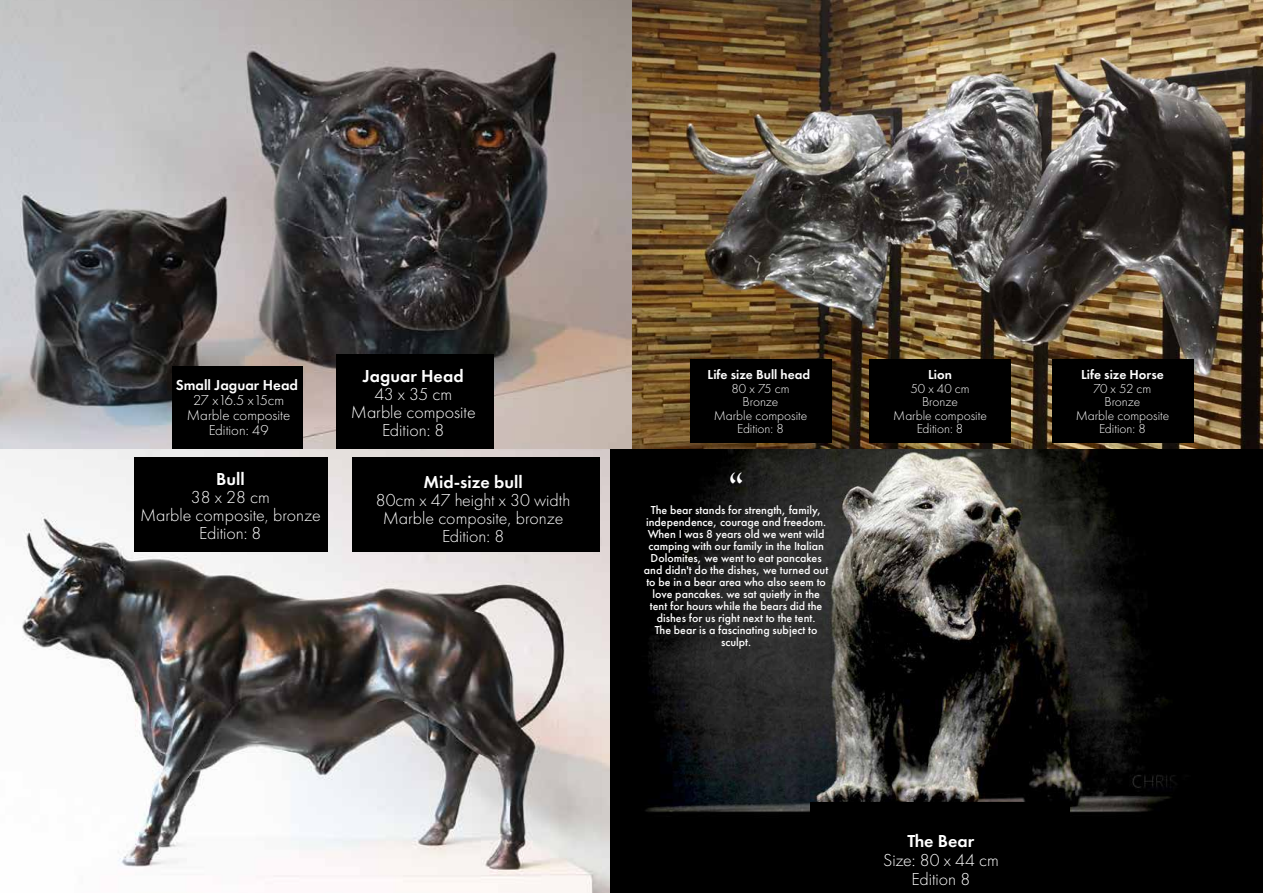
<style>
.page{position:relative;width:1263px;height:893px;background:#fff}
.page>*{position:absolute;margin:0;border:0;box-sizing:border-box;transform-origin:0 0}
.t1{font:40.95px "Goudy Old Style T";color:#fff}
.t2{font:300 18px/18px "Futura PT";color:#fff;text-align:center}
.t3{font:600 18px "Futura PT";color:#fff}
.t4{font:300 14.85px/14.9px "Futura PT";color:#fff;text-align:center}
.t5{font:600 14.85px "Futura PT";color:#fff}
.t6{font:300 13.5px/13.5px "Futura PT";color:#fff;text-align:center}
.t7{font:600 13.5px "Futura PT";color:#fff}
.t8{font:500 12px/12px "Futura PT";color:#fff;text-align:center}
</style>
<div class="page">
<img style="left:0;top:448px;width:611px;height:445px">
<img style="left:611px;top:448px;width:652px;height:445px">
<img style="left:0;top:0;width:1263px;height:448px">
<div style="left:689px;top:359px;width:142px;height:83px;background:#000"></div>
<div style="left:869px;top:359px;width:142px;height:83px;background:#000"></div>
<div style="left:1051px;top:359px;width:142px;height:83px;background:#000"></div>
<div style="left:810px;top:802px;width:259px;height:91px;background:#000"></div>
<div style="left:336px;top:354px;width:158px;height:94px;background:#000"></div>
<div style="left:134px;top:457px;width:194px;height:95px;background:#000"></div>
<div style="left:352px;top:457px;width:248px;height:95px;background:#000"></div>
<div style="left:172px;top:366px;width:130px;height:82px;background:#000"></div>
<p class="t5" style="left:176px;top:376px;width:124px">Small Jaguar Head</p>
<p class="t4" style="left:187px;top:393px;width:105px">27 x16.5 x15cm<br>Marble composite<br>Edition: 49</p>
<h2 class="t3" style="left:216px;top:468px;width:30px">Bull</h2>
<h2 class="t2" style="left:140px;top:488px;width:182px">38 x 28 cm<br>Marble composite, bronze<br>Edition: 8</h2>
<h2 class="t3" style="left:363px;top:364px;width:102px">Jaguar Head</h2>
<h2 class="t2" style="left:351px;top:385px;width:126px">43 x 35 cm<br>Marble composite<br>Edition: 8</h2>
<h2 class="t3" style="left:424px;top:471px;width:101px">Mid-size bull</h2>
<h2 class="t2" style="left:376px;top:491px;width:196px">80cm x 47 height x 30 width<br>Marble composite, bronze<br>Edition: 8</h2>
<p class="t7" style="left:708px;top:366px;width:104px">Life size Bull head</p>
<p class="t6" style="left:714px;top:381px;width:95px">80 x 75 cm<br>Bronze<br>Marble composite<br>Edition: 8</p>
<h1 class="t1" style="left:728px;top:466px;width:18px">“</h1>
<p class="t8" style="left:644px;top:504px;width:186px">The bear stands for strength, family, independence, courage and freedom.<br>When I was 8 years old we went wild camping with our family in the Italian Dolomites, we went to eat pancakes and didn't do the dishes, we turned out to be in a bear area who also seem to love pancakes. we sat quietly in the tent for hours while the bears did the dishes for us right next to the tent.<br>The bear is a fascinating subject to sculpt.</p>
<p class="t7" style="left:928px;top:366px;width:25px">Lion</p>
<p class="t6" style="left:893px;top:381px;width:95px">50 x 40 cm<br>Bronze<br>Marble composite<br>Edition: 8</p>
<h2 class="t3" style="left:907px;top:830px;width:68px">The Bear</h2>
<h2 class="t2" style="left:883px;top:851px;width:117px;line-height:18.6px">Size: 80 x 44 cm<br>Edition 8</h2>
<p class="t7" style="left:1081px;top:366px;width:84px">Life size Horse</p>
<p class="t6" style="left:1076px;top:381px;width:95px">70 x 52 cm<br>Bronze<br>Marble composite<br>Edition: 8</p>
</div>
